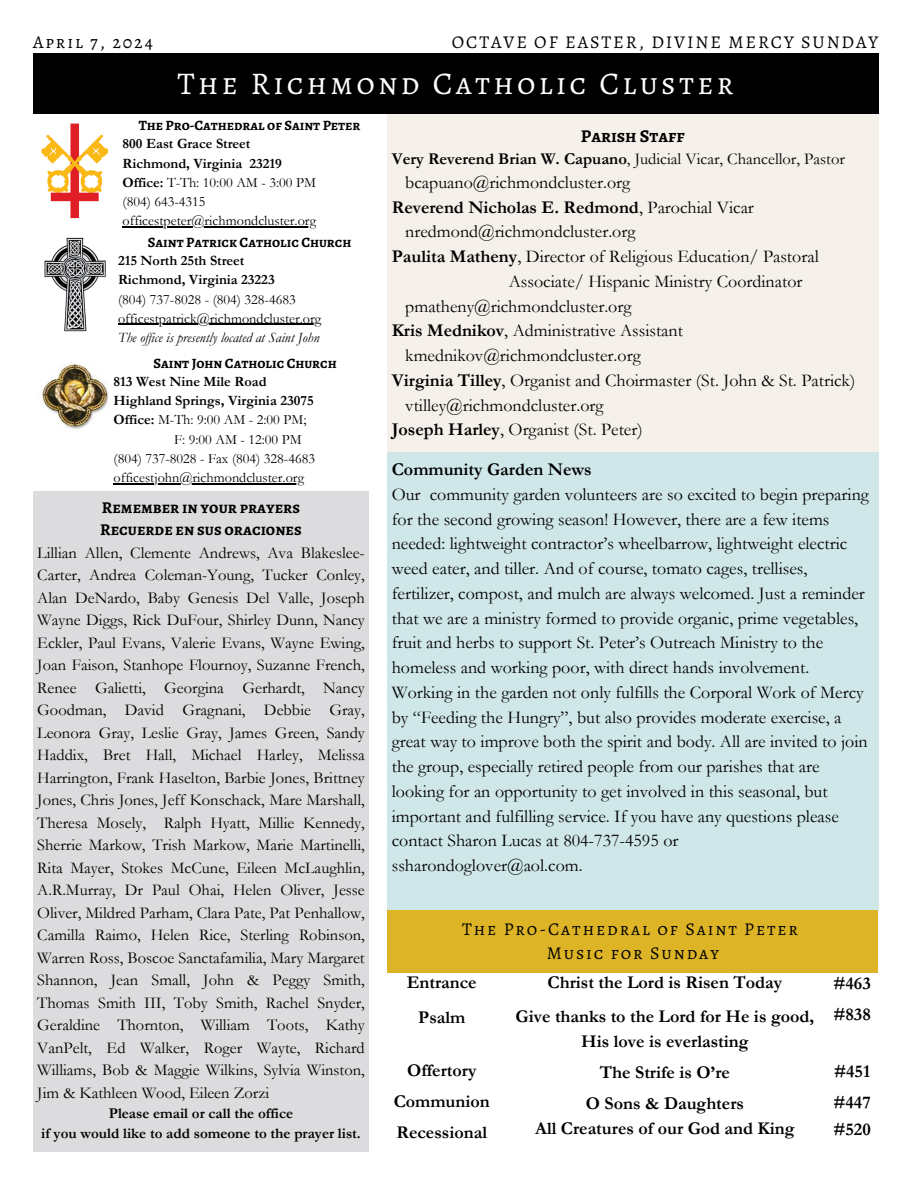
<style>
.page{position:relative;width:918px;height:1188px;background:#fff}
.page>*{position:absolute;margin:0;border:0;box-sizing:border-box;transform-origin:0 0}
.t1{font:31.65px "Alegreya SC";letter-spacing:.105em;color:#fff}
.t2{font:18px/24.8px "Garamond";color:#000}
.t3{font:700 18px/25.2px "Garamond";color:#000;text-align:center}
.t4{font:18px/24.8px "Alegreya SC";letter-spacing:.105em;color:#000;text-align:center}
.t5{font:700 18px "Alegreya SC";color:#000}
.t6{font:16.5px "Garamond";color:#000}
.t7{font:700 16.5px "Alegreya SC";color:#000}
.t8{font:700 15px/20.2px "Garamond";color:#000;text-align:center}
.t9{font:14.25px "Garamond";color:#000}
.t10{font:700 14.25px "Garamond";color:#000}
.t11{font:700 14.25px "Alegreya SC";color:#000}
.t12{font:italic 14.25px "Garamond";color:#000}
.s1{font-weight:700}
.s2{font-weight:400}
</style>
<div class="page">
<div style="left:388px;top:114px;width:490px;height:339px;background:#f5f0ea"></div>
<img style="left:44px;top:237px;width:62px;height:95px">
<img style="left:41px;top:364px;width:68px;height:65px">
<hr style="left:114px;top:483px;width:190px;height:1px;background:#000">
<hr style="left:123px;top:226px;width:193px;height:1px;background:#000">
<hr style="left:118px;top:324px;width:203px;height:1px;background:#000">
<img style="left:41px;top:123px;width:68px;height:96px">
<div style="left:33px;top:53px;width:845px;height:61px;background:#000"></div>
<div style="left:33px;top:492px;width:336px;height:660px;background:#dcdcdf"></div>
<div style="left:388px;top:453px;width:490px;height:457px;background:#d0e7ea"></div>
<div style="left:388px;top:910px;width:490px;height:63px;background:#ddb424"></div>
<h3 class="t4" style="left:33px;top:29px;width:121px">April 7, 2024</h3>
<h3 class="t4" style="left:452px;top:29px;width:428px">OCTAVE OF EASTER, DIVINE MERCY SUNDAY</h3>
<p class="t1" style="left:178px;top:62px;width:557px">The Richmond Catholic Cluster</p>
<p class="t11" style="left:139px;top:116px;width:223px">The Pro-Cathedral of Saint Peter</p>
<p class="t10" style="left:123px;top:136px;width:129px">800 East Grace Street</p>
<p class="t10" style="left:123px;top:155px;width:161px">Richmond, Virginia 23219</p>
<p class="t9" style="left:123px;top:174px;width:195px"><span class="s1">Office:</span> T-Th: 10:00 AM - 3:00 PM</p>
<p class="t9" style="left:123px;top:194px;width:85px">(804) 643-4315</p>
<p class="t9" style="left:123px;top:213px;width:195px">officestpeter@richmondcluster.org</p>
<p class="t11" style="left:148px;top:233px;width:205px">Saint Patrick Catholic Church</p>
<p class="t10" style="left:118px;top:253px;width:128px">215 North 25th Street</p>
<p class="t10" style="left:118px;top:272px;width:158px">Richmond, Virginia 23223</p>
<p class="t9" style="left:118px;top:291px;width:179px">(804) 737-8028 - (804) 328-4683</p>
<p class="t9" style="left:118px;top:310px;width:205px">officestpatrick@richmondcluster.org</p>
<p class="t12" style="left:118px;top:330px;width:203px">The of ice is presently located at Saint John</p>
<p class="t11" style="left:153px;top:354px;width:185px">Saint John Catholic Church</p>
<p class="t10" style="left:114px;top:374px;width:155px">813 West Nine Mile Road</p>
<p class="t10" style="left:114px;top:393px;width:202px">Highland Springs, Virginia 23075</p>
<p class="t9" style="left:114px;top:412px;width:194px"><span class="s1">Office:</span> M-Th: 9:00 AM - 2:00 PM;</p>
<p class="t9" style="left:174px;top:431px;width:129px">F: 9:00 AM - 12:00 PM</p>
<p class="t9" style="left:114px;top:450px;width:203px">(804) 737-8028 - Fax (804) 328-4683</p>
<p class="t9" style="left:114px;top:470px;width:192px">officestjohn@richmondcluster.org</p>
<p class="t7" style="left:102px;top:496px;width:200px">Remember in your prayers</p>
<p class="t7" style="left:100px;top:519px;width:203px">Recuerde en sus oraciones</p>
<p class="t6" style="left:37px;top:544px;width:329px">Lillian Allen, Clemente Andrews, Ava Blakeslee-</p>
<p class="t6" style="left:37px;top:566px;width:329px">Carter, Andrea Coleman-Young, Tucker Conley,</p>
<p class="t6" style="left:37px;top:589px;width:329px">Alan DeNardo, Baby Genesis Del Valle, Joseph</p>
<p class="t6" style="left:37px;top:611px;width:329px">Wayne Diggs, Rick DuFour, Shirley Dunn, Nancy</p>
<p class="t6" style="left:37px;top:634px;width:329px">Eckler, Paul Evans, Valerie Evans, Wayne Ewing,</p>
<p class="t6" style="left:37px;top:656px;width:329px">Joan Faison, Stanhope Flournoy, Suzanne French,</p>
<p class="t6" style="left:37px;top:679px;width:329px">Renee Galietti, Georgina Gerhardt, Nancy</p>
<p class="t6" style="left:37px;top:701px;width:329px">Goodman, David Gragnani, Debbie Gray,</p>
<p class="t6" style="left:37px;top:724px;width:329px">Leonora Gray, Leslie Gray, James Green, Sandy</p>
<p class="t6" style="left:37px;top:746px;width:329px">Haddix, Bret Hall, Michael Harley, Melissa</p>
<p class="t6" style="left:37px;top:769px;width:329px">Harrington, Frank Haselton, Barbie Jones, Brittney</p>
<p class="t6" style="left:37px;top:791px;width:329px">Jones, Chris Jones, Jeff Konschack, Mare Marshall,</p>
<p class="t6" style="left:37px;top:814px;width:329px">Theresa Mosely, Ralph Hyatt, Millie Kennedy,</p>
<p class="t6" style="left:37px;top:836px;width:329px">Sherrie Markow, Trish Markow, Marie Martinelli,</p>
<p class="t6" style="left:37px;top:859px;width:329px">Rita Mayer, Stokes McCune, Eileen McLaughlin,</p>
<p class="t6" style="left:37px;top:881px;width:329px">A.R.Murray, Dr Paul Ohai, Helen Oliver, Jesse</p>
<p class="t6" style="left:37px;top:904px;width:329px">Oliver, Mildred Parham, Clara Pate, Pat Penhallow,</p>
<p class="t6" style="left:37px;top:926px;width:329px">Camilla Raimo, Helen Rice, Sterling Robinson,</p>
<p class="t6" style="left:37px;top:949px;width:329px">Warren Ross, Boscoe Sanctafamilia, Mary Margaret</p>
<p class="t6" style="left:37px;top:971px;width:329px">Shannon, Jean Small, John &amp; Peggy Smith,</p>
<p class="t6" style="left:37px;top:994px;width:329px">Thomas Smith III, Toby Smith, Rachel Snyder,</p>
<p class="t6" style="left:37px;top:1016px;width:329px">Geraldine Thornton, William Toots, Kathy</p>
<p class="t6" style="left:37px;top:1039px;width:329px">VanPelt, Ed Walker, Roger Wayte, Richard</p>
<p class="t6" style="left:37px;top:1061px;width:329px">Williams, Bob &amp; Maggie Wilkins, Sylvia Winston,</p>
<p class="t6" style="left:37px;top:1084px;width:234px">Jim &amp; Kathleen Wood, Eileen Zorzi</p>
<p class="t8" style="left:41px;top:1104px;width:321px">Please email or call the office<br>if you would like to add someone to the prayer list.</p>
<h4 class="t5" style="left:581px;top:123px;width:105px">Parish Staff</h4>
<h4 class="t6" style="left:392px;top:150px;width:455px"><span class="s1">Very Reverend Brian W. Capuano</span>, Judicial Vicar, Chancellor, Pastor</h4>
<h4 class="t2" style="left:405px;top:170px;width:226px">bcapuano@richmondcluster.org</h4>
<h4 class="t3" style="left:392px;top:195px;width:364px">Reverend Nicholas E. Redmond<span class="s2">, Parochial Vicar</span></h4>
<h4 class="t2" style="left:405px;top:220px;width:232px">nredmond@richmondcluster.org</h4>
<h4 class="t2" style="left:392px;top:244px;width:429px"><span class="s1">Paulita Matheny</span>, Director of Religious Education/ Pastoral</h4>
<h4 class="t2" style="left:509px;top:269px;width:295px">Associate/ Hispanic Ministry Coordinator</h4>
<h4 class="t2" style="left:405px;top:294px;width:228px">pmatheny@richmondcluster.org</h4>
<h4 class="t2" style="left:392px;top:319px;width:293px"><span class="s1">Kris Mednikov</span>, Administrative Assistant</h4>
<h4 class="t2" style="left:405px;top:343px;width:237px">kmednikov@richmondcluster.org</h4>
<h4 class="t2" style="left:392px;top:368px;width:465px"><span class="s1">Virginia Tilley</span>, Organist and Choirmaster (St. John &amp; St. Patrick)</h4>
<h4 class="t2" style="left:405px;top:393px;width:200px">vtilley@richmondcluster.org</h4>
<h4 class="t2" style="left:392px;top:418px;width:252px"><span class="s1">Joseph Harley</span>, Organist (St. Peter)</h4>
<h4 class="t2" style="left:392px;top:457px;width:479px"><span class="s1">Community Garden News<br></span>Our community garden volunteers are so excited to begin preparing for the second growing season! However, there are a few items needed: lightweight contractor’s wheelbarrow, lightweight electric weed eater, and tiller. And of course, tomato cages, trellises, fertilizer, compost, and mulch are always welcomed. Just a reminder that we are a ministry formed to provide organic, prime vegetables, fruit and herbs to support St. Peter’s Outreach Ministry to the homeless and working poor, with direct hands involvement.<br>Working in the garden not only fulfills the Corporal Work of Mercy by “Feeding the Hungry”, but also provides moderate exercise, a great way to improve both the spirit and body. All are invited to join the group, especially retired people from our parishes that are looking for an opportunity to get involved in this seasonal, but important and fulfilling service. If you have any questions please contact Sharon Lucas at 804-737-4595 or ssharondoglover@aol.com.</h4>
<p class="t4" style="left:462px;top:916px;width:338px">The Pro-Cathedral of Saint Peter<br>Music for Sunday</p>
<h3 class="t3" style="left:407px;top:970px;width:71px">Entrance</h3>
<h3 class="t3" style="left:418px;top:1005px;width:49px">Psalm</h3>
<h3 class="t3" style="left:407px;top:1058px;width:71px">Offertory</h3>
<h3 class="t3" style="left:394px;top:1089px;width:98px">Communion</h3>
<h3 class="t3" style="left:397px;top:1120px;width:92px">Recessional</h3>
<h4 class="t3" style="left:548px;top:970px;width:236px">Christ the Lord is Risen Today</h4>
<h4 class="t3" style="left:516px;top:1004px;width:300px">Give thanks to the Lord for He is good,<br>His love is everlasting</h4>
<h4 class="t3" style="left:600px;top:1060px;width:131px">The Strife is O’re</h4>
<h3 class="t3" style="left:535px;top:1091px;width:261px">O Sons &amp; Daughters<br>All Creatures of our God and King</h3>
<h3 class="t3" style="left:834px;top:971px;width:39px">#463</h3>
<h3 class="t3" style="left:834px;top:1002px;width:39px">#838</h3>
<h3 class="t3" style="left:834px;top:1059px;width:37px">#451</h3>
<h3 class="t3" style="left:834px;top:1090px;width:39px">#447</h3>
<h3 class="t3" style="left:834px;top:1117px;width:39px">#520</h3>
</div>
